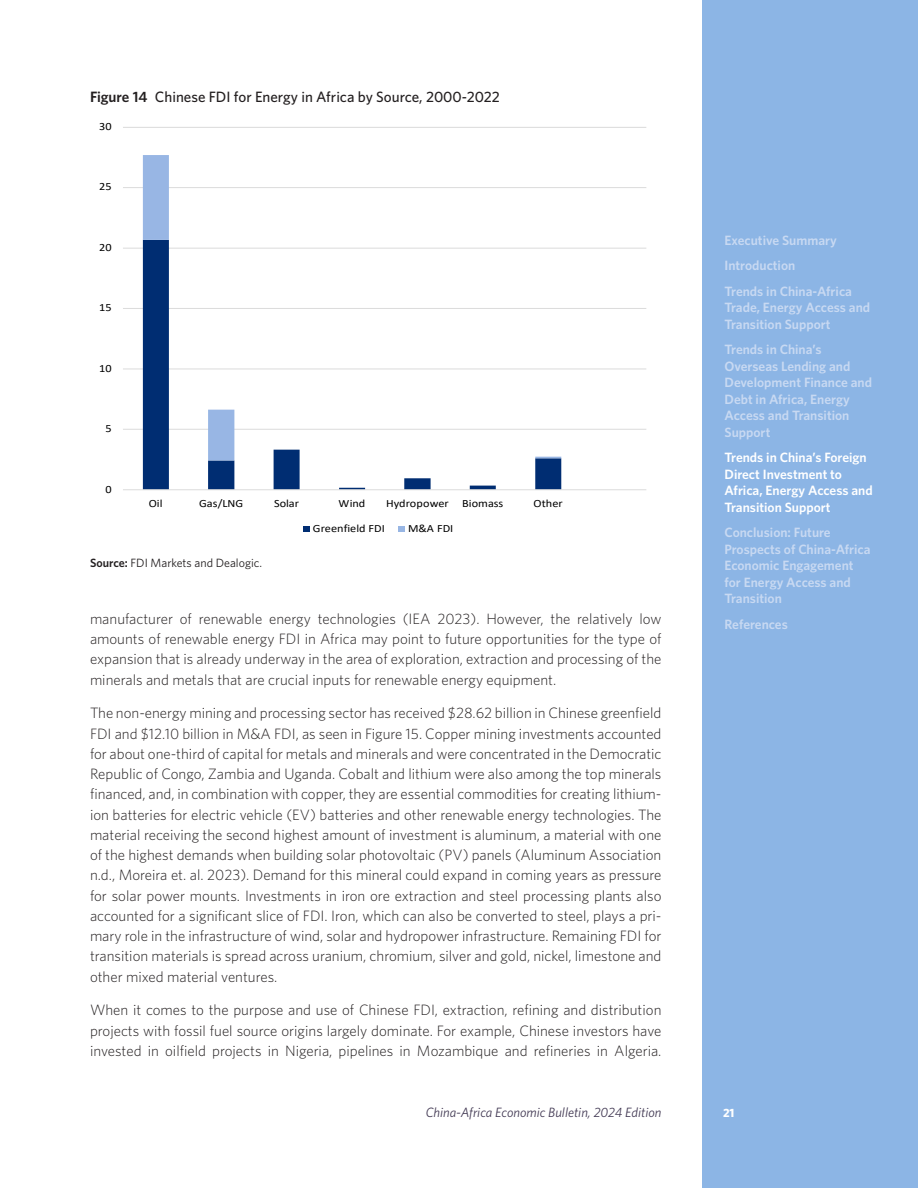
<style>
.page{position:relative;width:918px;height:1188px;background:#fff}
.page>*{position:absolute;margin:0;border:0;box-sizing:border-box;transform-origin:0 0}
.t1{font:300 15px/20.2px "Whitney";color:#231f20;text-align:justify}
.FIG_TABLE{font:500 15px "Whitney";color:#231f20}
.toc_mini{font:600 13.5px/16.5px "Whitney";color:#c8d9f2}
.toc_mini_highlight{font:600 13.5px/16.5px "Whitney";color:#fff}
.t2{font:italic 13.5px "Whitney";color:#433a54}
.SOURCE{font:12px "Whitney";color:#231f20}
.t3{font:700 12px "Whitney";color:#fff}
.t4{font:11.1px "Calibri";letter-spacing:.005em;color:#000;scale:1.11 1}
.s1{font-weight:600}
</style>
<div class="page">
<div style="left:702px;top:0;width:216px;height:1188px;background:#8cb5e5"></div>
<hr style="left:123px;top:429px;width:523px;height:1px;background:#d9d9d9">
<hr style="left:123px;top:368px;width:523px;height:1px;background:#d9d9d9">
<hr style="left:123px;top:308px;width:523px;height:1px;background:#d9d9d9">
<hr style="left:123px;top:248px;width:523px;height:1px;background:#d9d9d9">
<hr style="left:123px;top:187px;width:523px;height:1px;background:#d9d9d9">
<hr style="left:123px;top:127px;width:523px;height:1px;background:#d9d9d9">
<svg style="left:143px;top:460px;width:418px;height:29px"></svg>
<svg style="left:143px;top:155px;width:418px;height:305px"></svg>
<hr style="left:123px;top:489px;width:523px;height:1px;background:#d9d9d9">
<div style="left:303px;top:526px;width:7px;height:6px;background:#002d72"></div>
<svg style="left:399px;top:526px;width:6px;height:6px"></svg>
<p class="FIG_TABLE" style="left:90px;top:87px;width:411px"><span class="s1">Figure 14</span> Chinese FDI for Energy in Africa by Source, 2000-2022</p>
<p class="t4" style="left:99px;top:119px;width:13px">30</p>
<p class="t4" style="left:99px;top:179px;width:13px">25</p>
<p class="t4" style="left:99px;top:240px;width:13px">20</p>
<p class="t4" style="left:99px;top:300px;width:13px">15</p>
<p class="t4" style="left:99px;top:360px;width:13px">10</p>
<p class="t4" style="left:105px;top:421px;width:7px">5</p>
<p class="t4" style="left:105px;top:481px;width:7px">0</p>
<p class="t4" style="left:149px;top:496px;width:14px">Oil</p>
<p class="t4" style="left:199px;top:496px;width:41px">Gas/LNG</p>
<p class="t4" style="left:274px;top:496px;width:24px">Solar</p>
<p class="t4" style="left:339px;top:496px;width:26px">Wind</p>
<p class="t4" style="left:386px;top:496px;width:107px">Hydropower Biomass</p>
<p class="t4" style="left:534px;top:496px;width:28px">Other</p>
<p class="t4" style="left:313px;top:520px;width:67px">Greenfield FDI</p>
<p class="t4" style="left:408px;top:520px;width:42px">M&amp;A FDI</p>
<p class="SOURCE" style="left:90px;top:555px;width:174px"><span class="s1">Source:</span> FDI Markets and Dealogic.</p>
<p class="t1" style="left:90px;top:608px;width:573px">manufacturer of renewable energy technologies (IEA 2023). However, the relatively low amounts of renewable energy FDI in Africa may point to future opportunities for the type of expansion that is already underway in the area of exploration, extraction and processing of the minerals and metals that are crucial inputs for renewable energy equipment.</p>
<p class="t1" style="left:90px;top:703px;width:573px">The non-energy mining and processing sector has received $28.62 billion in Chinese greenfield FDI and $12.10 billion in M&amp;A FDI, as seen in Figure 15. Copper mining investments accounted for about one-third of capital for metals and minerals and were concentrated in the Democratic Republic of Congo, Zambia and Uganda. Cobalt and lithium were also among the top minerals financed, and, in combination with copper, they are essential commodities for creating lithium&shy;ion batteries for electric vehicle (EV) batteries and other renewable energy technologies. The material receiving the second highest amount of investment is aluminum, a material with one of the highest demands when building solar photovoltaic (PV) panels (Aluminum Association n.d., Moreira et. al. 2023). Demand for this mineral could expand in coming years as pressure for solar power mounts. Investments in iron ore extraction and steel processing plants also accounted for a significant slice of FDI. Iron, which can also be converted to steel, plays a pri&shy;mary role in the infrastructure of wind, solar and hydropower infrastructure. Remaining FDI for transition materials is spread across uranium, chromium, silver and gold, nickel, limestone and other mixed material ventures.</p>
<p class="t1" style="left:90px;top:1000px;width:573px">When it comes to the purpose and use of Chinese FDI, extraction, refining and distribution projects with fossil fuel source origins largely dominate. For example, Chinese investors have invested in oilfield projects in Nigeria, pipelines in Mozambique and refineries in Algeria.</p>
<p class="toc_mini" style="left:724px;top:232px;width:114px">Executive Summary</p>
<p class="toc_mini" style="left:724px;top:257px;width:72px">Introduction</p>
<p class="toc_mini" style="left:724px;top:283px;width:147px">Trends in China-Africa<br>Trade, Energy Access and<br>Transition Support</p>
<p class="toc_mini" style="left:724px;top:341px;width:149px">Trends in China’s<br>Overseas Lending and<br>Development Finance and<br>Debt in Africa, Energy<br>Access and Transition<br>Support</p>
<p class="toc_mini_highlight" style="left:724px;top:449px;width:150px">Trends in China’s Foreign<br>Direct Investment to<br>Africa, Energy Access and<br>Transition Support</p>
<p class="toc_mini" style="left:724px;top:524px;width:148px">Conclusion: Future<br>Prospects of China-Africa<br>Economic Engagement for Energy Access and<br>Transition</p>
<p class="toc_mini" style="left:724px;top:616px;width:65px">References</p>
<p class="t2" style="left:426px;top:1103px;width:237px">China-Africa Economic Bulletin, 2024 Edition</p>
<p class="t3" style="left:723px;top:1105px;width:13px">21</p>
</div>
